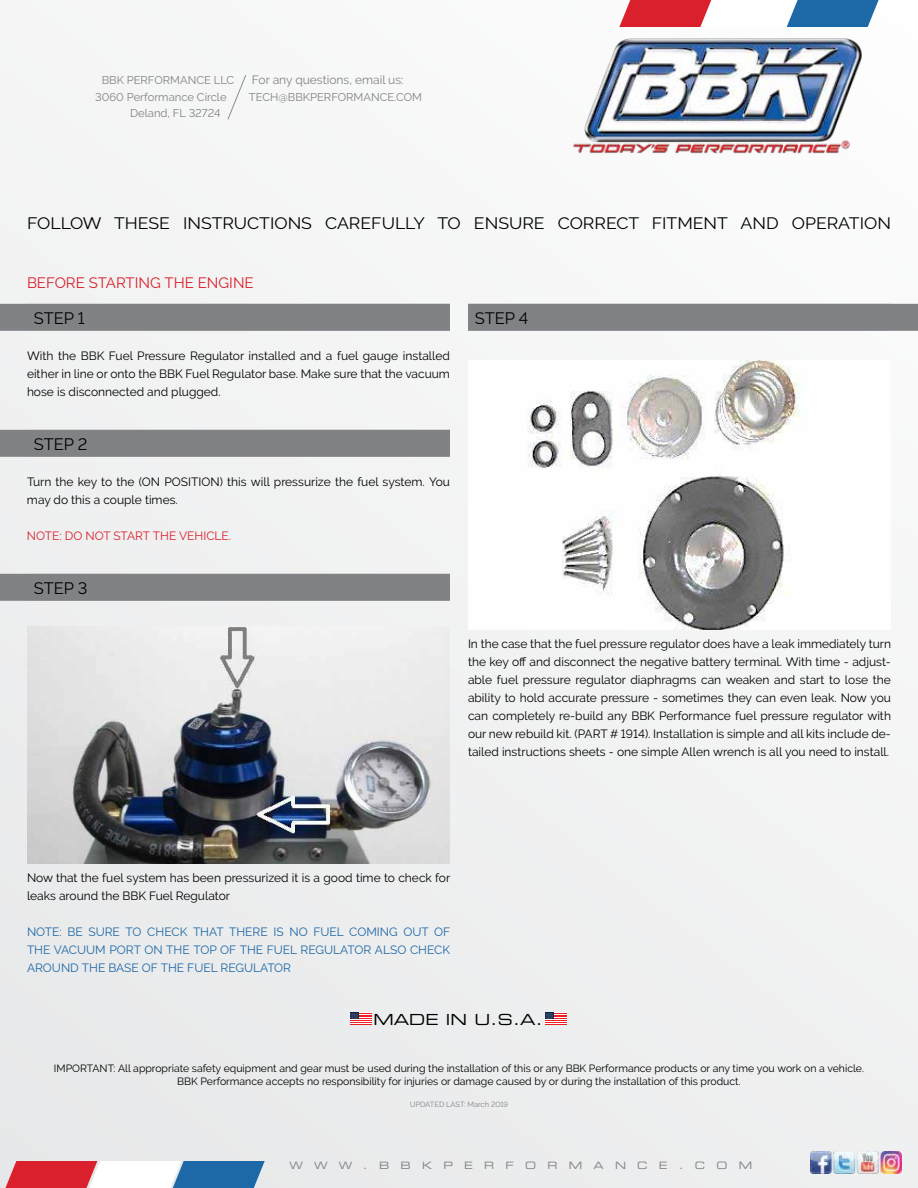
<style>
.page{position:relative;width:918px;height:1188px;background:#f2f2f3}
.page>*{position:absolute;margin:0;border:0;box-sizing:border-box;transform-origin:0 0}
.t1{font:16.5px "Raleway";color:#000;scale:1.07 1}
.t2{font:16.5px "Raleway";color:#000}
.t3{font:15.3px "Eurostile Extended Two";color:#000}
.t4{font:15px "Raleway";color:#da202c}
.t5{font:12px/18px "Raleway";color:#000;text-align:justify}
.t6{font:12px/18px "Raleway";color:#1d68a6;text-align:justify}
.t7{font:12px "Raleway";color:#da202c}
.t8{font:12px "Raleway";color:#808285}
.t9{font:11.25px "Raleway";color:#808285}
.t10{font:10.5px/12.6px "Raleway";color:#000;text-align:center}
.t11{font:10.2px "Eurostile Extended Two";letter-spacing:1.11em;color:#808285}
.t12{font:7.5px "Raleway";color:#808285}
</style>
<div class="page">
<svg style="left:619px;top:0;width:265px;height:27px"></svg>
<svg style="left:0;top:1161px;width:265px;height:27px"></svg>
<img style="left:573px;top:37px;width:290px;height:117px">
<svg style="left:227px;top:75px;width:19px;height:45px"></svg>
<svg style="left:545px;top:1013px;width:22px;height:12px"></svg>
<svg style="left:350px;top:1013px;width:21px;height:12px"></svg>
<img style="left:810px;top:1152px;width:92px;height:21px">
<div style="left:468px;top:304px;width:450px;height:27px;background:#808285"></div>
<div style="left:0;top:574px;width:450px;height:27px;background:#808285"></div>
<div style="left:0;top:430px;width:450px;height:27px;background:#808285"></div>
<div style="left:0;top:304px;width:450px;height:27px;background:#808285"></div>
<img style="left:27px;top:626px;width:423px;height:238px">
<img style="left:468px;top:360px;width:423px;height:270px">
<p class="t9" style="left:102px;top:74px;width:134px">BBK PERFORMANCE LLC</p>
<p class="t9" style="left:95px;top:90px;width:133px">3060 Performance Circle</p>
<p class="t9" style="left:130px;top:107px;width:92px">Deland, FL 32724</p>
<p class="t8" style="left:252px;top:73px;width:153px">For any questions, email us:</p>
<p class="t9" style="left:249px;top:90px;width:175px">TECH@BBKPERFORMANCE.COM</p>
<h1 class="t1" style="left:27px;top:214px;width:809px">FOLLOW THESE INSTRUCTIONS CAREFULLY TO ENSURE CORRECT FITMENT AND OPERATION</h1>
<p class="t4" style="left:27px;top:274px;width:228px">BEFORE STARTING THE ENGINE</p>
<p class="t2" style="left:34px;top:309px;width:52px">STEP 1</p>
<p class="t5" style="left:27px;top:347px;width:425px">With the BBK Fuel Pressure Regulator installed and a fuel gauge installed either in line or onto the BBK Fuel Regulator base. Make sure that the vacuum hose is disconnected and plugged.</p>
<p class="t2" style="left:34px;top:435px;width:55px">STEP 2</p>
<p class="t5" style="left:27px;top:473px;width:424px">Turn the key to the (ON POSITION) this will pressurize the fuel system. You</p>
<p class="t5" style="left:27px;top:491px;width:152px">may do this a couple times.</p>
<p class="t7" style="left:27px;top:529px;width:206px">NOTE: DO NOT START THE VEHICLE.</p>
<p class="t2" style="left:34px;top:579px;width:55px">STEP 3</p>
<p class="t2" style="left:475px;top:309px;width:55px">STEP 4</p>
<p class="t5" style="left:468px;top:635px;width:425px">In the case that the fuel pressure regulator does have a leak immediately turn the key off and disconnect the negative battery terminal. With time - adjust&shy;able fuel pressure regulator diaphragms can weaken and start to lose the ability to hold accurate pressure - sometimes they can even leak. Now you can completely re-build any BBK Performance fuel pressure regulator with our new rebuild kit. (PART # 1914). Installation is simple and all kits include de&shy;tailed instructions sheets - one simple Allen wrench is all you need to install.</p>
<p class="t5" style="left:27px;top:869px;width:425px">Now that the fuel system has been pressurized it is a good time to check for</p>
<p class="t5" style="left:27px;top:887px;width:205px">leaks around the BBK Fuel Regulator</p>
<p class="t6" style="left:27px;top:923px;width:425px">NOTE: BE SURE TO CHECK THAT THERE IS NO FUEL COMING OUT OF THE VACUUM PORT ON THE TOP OF THE FUEL REGULATOR ALSO CHECK AROUND THE BASE OF THE FUEL REGULATOR</p>
<p class="t3" style="left:373px;top:1009px;width:171px">MADE IN U.S.A.</p>
<p class="t10" style="left:54px;top:1062px;width:812px">IMPORTANT: All appropriate safety equipment and gear must be used during the installation of this or any BBK Performance products or any time you work on a vehicle.<br>BBK Performance accepts no responsibility for injuries or damage caused by or during the installation of this product.</p>
<p class="t12" style="left:410px;top:1100px;width:100px">UPDATED LAST: March 2019</p>
<p class="t11" style="left:289px;top:1158px;width:464px">WWW.BBKPERFORMANCE.COM</p>
</div>
